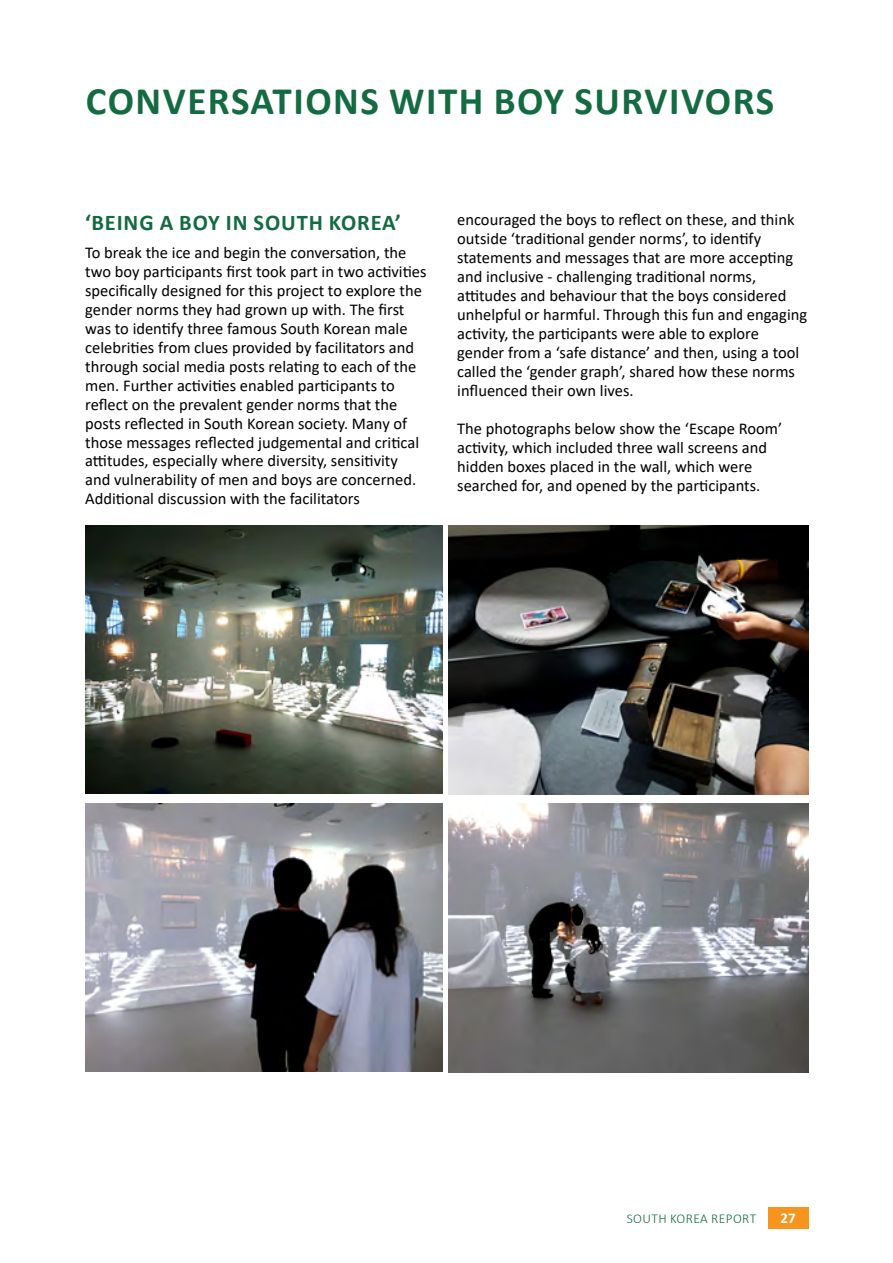
<style>
.page{position:relative;width:893px;height:1263px;background:#fff}
.page>*{position:absolute;margin:0;border:0;box-sizing:border-box;transform-origin:0 0}
.t1{font:700 39px "Calibri";letter-spacing:.04em;color:#146b42}
.t2{font:700 22.5px "Calibri";letter-spacing:.04em;color:#146b42}
.t3{font:16.5px/18.9px "Calibri";color:#000}
.t4{font:700 15px "Calibri";color:#fff}
.t5{font:300 13.5px "Calibri";letter-spacing:.03em;color:#146b42}
</style>
<div class="page">
<div style="left:768px;top:1207px;width:40px;height:22px;background:#f7941e"></div>
<img style="left:85px;top:526px;width:357px;height:268px">
<img style="left:85px;top:804px;width:357px;height:268px">
<img style="left:449px;top:526px;width:359px;height:269px">
<img style="left:449px;top:804px;width:359px;height:269px">
<div style="left:274px;top:861px;width:27px;height:47px;background:#000;border-radius:50%"></div>
<div style="left:572px;top:906px;width:11px;height:20px;background:#000;border-radius:50%"></div>
<h1 class="t1" style="left:86px;top:74px;width:690px">CONVERSATIONS WITH BOY SURVIVORS</h1>
<h2 class="t2" style="left:85px;top:206px;width:317px">‘BEING A BOY IN SOUTH KOREA’</h2>
<p class="t3" style="left:85px;top:242px;width:343px">To break the ice and begin the conversation, the two boy participants first took part in two activities specifically designed for this project to explore the gender norms they had grown up with. The first was to identify three famous South Korean male celebrities from clues provided by facilitators and through social media posts relating to each of the men. Further activities enabled participants to reflect on the prevalent gender norms that the posts reflected in South Korean society. Many of those messages reflected judgemental and critical attitudes, especially where diversity, sensitivity and vulnerability of men and boys are concerned.<br>Additional discussion with the facilitators</p>
<p class="t3" style="left:457px;top:210px;width:351px">encouraged the boys to reflect on these, and think outside ‘traditional gender norms’, to identify statements and messages that are more accepting and inclusive - challenging traditional norms, attitudes and behaviour that the boys considered unhelpful or harmful. Through this fun and engaging activity, the participants were able to explore gender from a ‘safe distance’ and then, using a tool called the ‘gender graph’, shared how these norms influenced their own lives.</p>
<p class="t3" style="left:457px;top:419px;width:326px">The photographs below show the ‘Escape Room’ activity, which included three wall screens and hidden boxes placed in the wall, which were searched for, and opened by the participants.</p>
<p class="t5" style="left:627px;top:1210px;width:131px">SOUTH KOREA REPORT</p>
<p class="t4" style="left:780px;top:1208px;width:17px">27</p>
</div>
